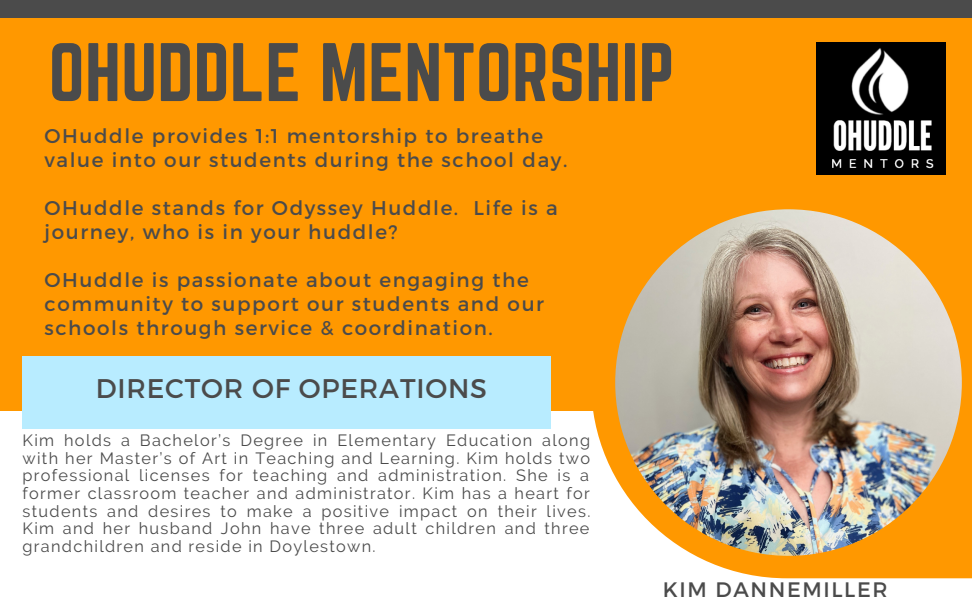
<style>
.page{position:relative;width:972px;height:612px;background:#fff}
.page>*{position:absolute;margin:0;border:0;box-sizing:border-box;transform-origin:0 0}
.t1{font:72.4px "Norwester";color:#4b4b4b}
.t2{font:26.8px "Montserrat";letter-spacing:.03em;color:#4b4b4b}
.t3{font:20.8px "Montserrat";letter-spacing:.08em;color:#4b4b4b}
.t4{font:20px/24px "Montserrat";letter-spacing:.08em;color:#4b4b4b}
.t5{font:16.4px/17.6px "Raleway";letter-spacing:.08em;color:#4b4b4b;text-align:justify}
</style>
<div class="page">
<div style="left:0;top:0;width:972px;height:411px;background:#ff9800"></div>
<div style="left:22px;top:356px;width:528px;height:72px;background:#b8ecff"></div>
<svg style="left:593px;top:209px;width:379px;height:369px;fill:#ff9800"></svg>
<img style="left:615px;top:209px;width:346px;height:347px;border-radius:50%">
<div style="left:0;top:0;width:972px;height:18px;background:#4b4b4b"></div>
<img style="left:816px;top:42px;width:129px;height:132px">
<p class="t1" style="left:49px;top:29px;width:627px">OHUDDLE MENTORSHIP</p>
<p class="t4" style="left:45px;top:123px;width:524px">OHuddle provides 1:1 mentorship to breathe value into our students during the school day.</p>
<p class="t4" style="left:45px;top:195px;width:514px">OHuddle stands for Odyssey Huddle. Life is a journey, who is in your huddle?</p>
<p class="t4" style="left:45px;top:267px;width:501px">OHuddle is passionate about engaging the community to support our students and our schools through service &amp; coordination.</p>
<p class="t2" style="left:96px;top:371px;width:393px">DIRECTOR OF OPERATIONS</p>
<p class="t5" style="left:23px;top:431px;width:569px">Kim holds a Bachelor’s Degree in Elementary Education along with her Master’s of Art in Teaching and Learning. Kim holds two professional licenses for teaching and administration. She is a former classroom teacher and administrator. Kim has a heart for students and desires to make a positive impact on their lives.<br>Kim and her husband John have three adult children and three grandchildren and reside in Doylestown.</p>
<p class="t3" style="left:662px;top:576px;width:226px">KIM DANNEMILLER</p>
</div>
